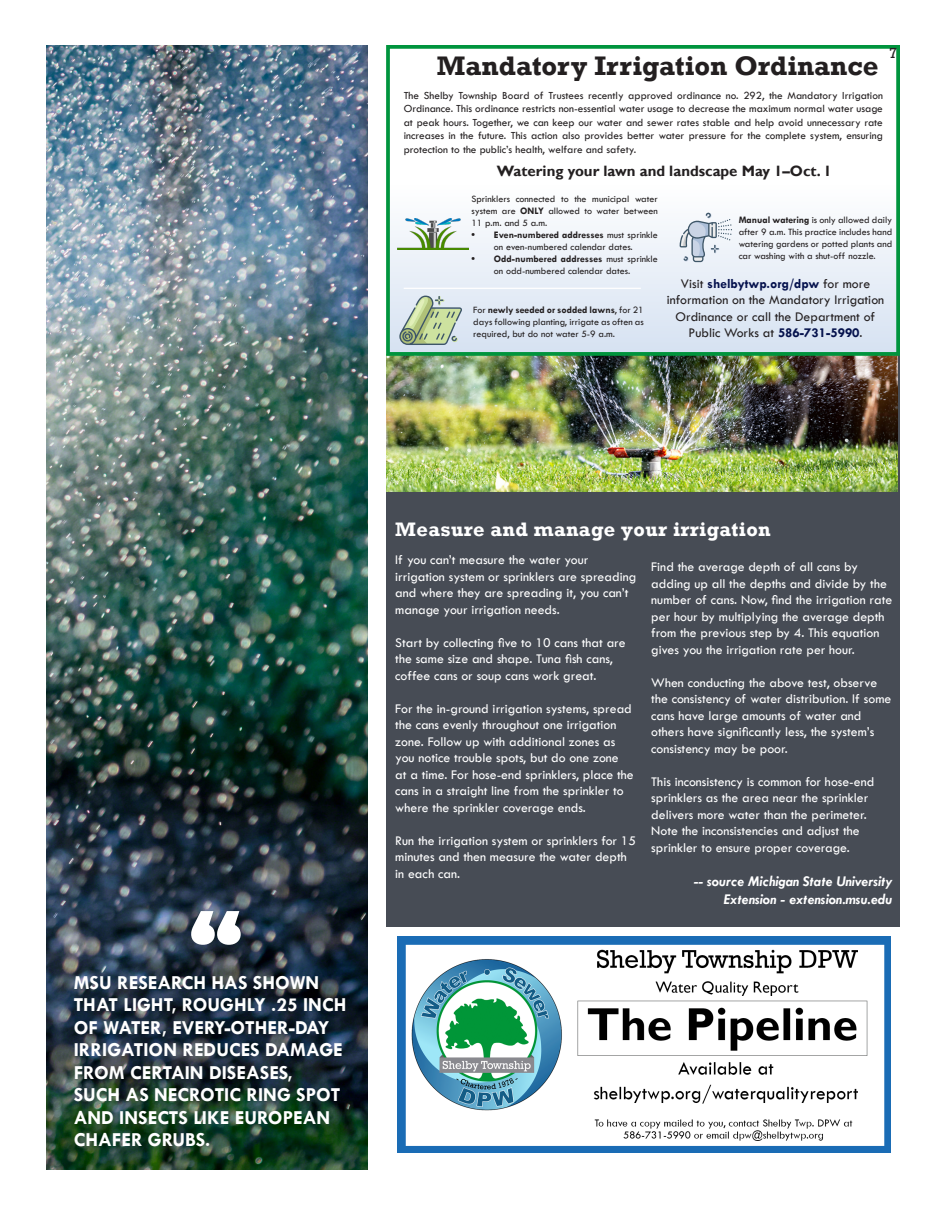
<style>
.page{position:relative;width:945px;height:1215px;background:#fff}
.page>*{position:absolute;margin:0;border:0;box-sizing:border-box;transform-origin:0 0}
.t1{font:700 27.5px "Rockwell";color:#231f20}
.t2{font:700 20px/22.5px "Tw Cen";color:#fff}
.Title_2{font:700 20px "Rockwell";letter-spacing:.02em;color:#fff}
.t3{font:italic 700 15px/18px "Tw Cen";color:#fff;text-align:right}
.t4{font:700 15px "Gill Sans";color:#231f20}
.t5{font:15px "Rockwell";color:#231f20}
.t6{font:13.75px/16.5px "Tw Cen";color:#fff}
.t7{font:13.75px/16.5px "Tw Cen";color:#231f20;text-align:center}
.t8{font:11.25px/13.5px "Tw Cen";color:#231f20;text-align:justify}
.t9{font:10px/12px "Tw Cen";color:#231f20;text-align:justify}
.s1{font-weight:700}
.s2{font-weight:700;color:#05124d}
</style>
<div class="page">
<img style="left:46px;top:45px;width:321px;height:1125px">
<div style="left:387px;top:355px;width:513px;height:572px;background:#474c55"></div>
<svg style="left:191px;top:911px;width:50px;height:34px"></svg>
<img style="left:397px;top:937px;width:493px;height:215px">
<img style="left:387px;top:356px;width:510px;height:135px">
<div style="left:387px;top:185px;width:513px;height:170px;background:linear-gradient(to bottom,#fefefe,#d6e2f2)"></div>
<img style="left:398px;top:219px;width:70px;height:31px">
<svg style="left:399px;top:296px;width:63px;height:49px;background:#b7c8ac"></svg>
<svg style="left:680px;top:213px;width:52px;height:49px"></svg>
<hr style="left:404px;top:288px;width:237px;height:1px;background:#fff">
<div style="left:386px;top:45px;width:514px;height:311px;border:4px solid #00943d"></div>
<p class="t5" style="left:889px;top:45px;width:10px">7</p>
<p class="t1" style="left:437px;top:49px;width:443px">Mandatory Irrigation Ordinance</p>
<p class="t8" style="left:404px;top:88px;width:481px">The Shelby Township Board of Trustees recently approved ordinance no. 292, the Mandatory Irrigation Ordinance. This ordinance restricts non-essential water usage to decrease the maximum normal water usage at peak hours. Together, we can keep our water and sewer rates stable and help avoid unnecessary rate increases in the future. This action also provides better water pressure for the complete system, ensuring protection to the public’s health, welfare and safety.</p>
<p class="t4" style="left:497px;top:162px;width:336px">Watering your lawn and landscape May 1–Oct. 1</p>
<p class="t9" style="left:471px;top:193px;width:188px">Sprinklers connected to the municipal water system are <span class="s1">ONLY</span> allowed to water between 11 p.m. and 5 a.m.</p>
<p class="t9" style="left:471px;top:229px;width:188px;text-align:center"><span class="s1">• Even-numbered addresses</span> must sprinkle on even-numbered calendar dates.</p>
<p class="t9" style="left:471px;top:253px;width:188px;text-align:center"><span class="s1">• Odd-numbered addresses</span> must sprinkle on odd-numbered calendar dates.</p>
<p class="t9" style="left:473px;top:304px;width:172px">For <span class="s1">newly seeded or sodded lawns</span>, for 21 days following planting, irrigate as often as required, but do not water 5-9 a.m.</p>
<p class="t9" style="left:739px;top:214px;width:155px"><span class="s1">Manual watering</span> is only allowed daily after 9 a.m. This practice includes hand watering gardens or potted plants and car washing with a shut-off nozzle.</p>
<p class="t7" style="left:667px;top:275px;width:219px">Visit <span class="s2">shelbytwp.org/dpw</span> for more information on the Mandatory Irrigation Ordinance or call the Department of Public Works at <span class="s2">586-731-5990</span>.</p>
<p class="t2" style="left:74px;top:971px;width:274px">MSU RESEARCH HAS SHOWN<br>THAT LIGHT, ROUGHLY .25 INCH<br>OF WATER, EVERY-OTHER-DAY<br>IRRIGATION REDUCES DAMAGE<br>FROM CERTAIN DISEASES,<br>SUCH AS NECROTIC RING SPOT<br>AND INSECTS LIKE EUROPEAN<br>CHAFER GRUBS.</p>
<p class="Title_2" style="left:395px;top:517px;width:377px">Measure and manage your irrigation</p>
<p class="t6" style="left:395px;top:552px;width:242px">If you can’t measure the water your irrigation system or sprinklers are spreading and where they are spreading it, you can’t manage your irrigation needs.</p>
<p class="t6" style="left:395px;top:634px;width:232px">Start by collecting five to 10 cans that are the same size and shape. Tuna fish cans, coffee cans or soup cans work great.</p>
<p class="t6" style="left:395px;top:700px;width:240px">For the in-ground irrigation systems, spread the cans evenly throughout one irrigation zone. Follow up with additional zones as you notice trouble spots, but do one zone<br>at a time. For hose-end sprinklers, place the cans in a straight line from the sprinkler to where the sprinkler coverage ends.</p>
<p class="t6" style="left:395px;top:832px;width:242px">Run the irrigation system or sprinklers for 15 minutes and then measure the water depth in each can.</p>
<p class="t6" style="left:651px;top:558px;width:243px">Find the average depth of all cans by adding up all the depths and divide by the number of cans. Now, find the irrigation rate per hour by multiplying the average depth from the previous step by 4. This equation gives you the irrigation rate per hour.</p>
<p class="t6" style="left:651px;top:674px;width:242px">When conducting the above test, observe the consistency of water distribution. If some cans have large amounts of water and others have significantly less, the system’s consistency may be poor.</p>
<p class="t6" style="left:651px;top:773px;width:225px">This inconsistency is common for hose-end sprinklers as the area near the sprinkler delivers more water than the perimeter.<br>Note the inconsistencies and adjust the sprinkler to ensure proper coverage.</p>
<p class="t3" style="left:694px;top:872px;width:200px">-- source Michigan State University<br>Extension - extension.msu.edu</p>
</div>
